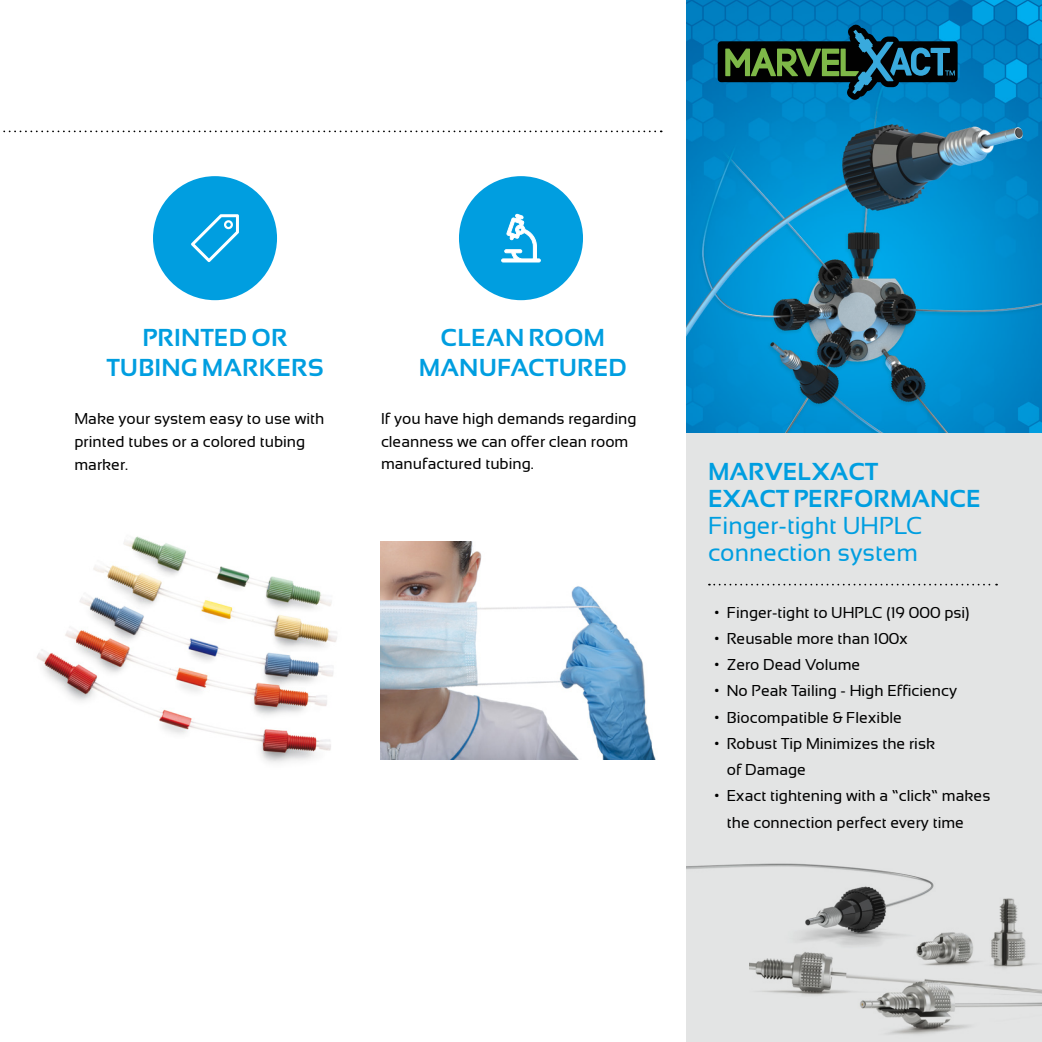
<style>
.page{position:relative;width:1042px;height:1042px;background:#fff}
.page>*{position:absolute;margin:0;border:0;box-sizing:border-box;transform-origin:0 0}
.t1{font:700 24.5px/29.4px "Sansation";letter-spacing:.005em;color:#009ee0;text-align:center}
.t2{font:24.5px/27.1px "Sansation";color:#009ee0}
.t3{font:15.75px/22.8px "Sansation";color:#000}
</style>
<div class="page">
<div style="left:686px;top:0;width:356px;height:1042px;background:#e3e4e4"></div>
<img style="left:686px;top:0;width:356px;height:432px">
<svg style="left:3px;top:130px;width:659px;height:2px"></svg>
<div style="left:459px;top:176px;width:124px;height:124px;background:#009ee0;border-radius:50%"></div>
<svg style="left:501px;top:214px;width:40px;height:48px"></svg>
<div style="left:153px;top:176px;width:124px;height:124px;background:#009ee0;border-radius:50%"></div>
<svg style="left:191px;top:214px;width:48px;height:48px"></svg>
<img style="left:36px;top:536px;width:301px;height:227px">
<img style="left:380px;top:542px;width:276px;height:218px">
<img style="left:860px;top:898px;width:182px;height:137px">
<svg style="left:709px;top:584px;width:288px;height:1px"></svg>
<svg style="left:717px;top:24px;width:240px;height:76px;background:#135c6f"></svg>
<img style="left:686px;top:863px;width:267px;height:134px">
<h1 class="t1" style="left:107px;top:323px;width:218px">PRINTED OR<br>TUBING MARKERS</h1>
<h1 class="t1" style="left:419px;top:323px;width:210px">CLEAN ROOM<br>MANUFACTURED</h1>
<p class="t3" style="left:74px;top:407px;width:251px">Make your system easy to use with printed tubes or a colored tubing marker.</p>
<p class="t3" style="left:381px;top:407px;width:257px">If you have high demands regarding cleanness we can offer clean room manufactured tubing.</p>
<h1 class="t1" style="left:708px;top:458px;width:274px;line-height:27.1px;text-align:left">MARVELXACT<br>EXACT PERFORMANCE</h1>
<h1 class="t2" style="left:708px;top:512px;width:216px">Finger-tight UHPLC connection system</h1>
<p class="t3" style="left:714px;top:601px;width:257px">• Finger-tight to UHPLC (19 000 psi)</p>
<p class="t3" style="left:714px;top:627px;width:195px">• Reusable more than 100x</p>
<p class="t3" style="left:714px;top:653px;width:156px">• Zero Dead Volume –</p>
<p class="t3" style="left:714px;top:679px;width:244px">• No Peak Tailing - High Efficiency</p>
<p class="t3" style="left:714px;top:706px;width:189px">• Biocompatible &amp; Flexible</p>
<p class="t3" style="left:727px;top:730px;width:210px;line-height:26.2px;text-indent:-12px">• Robust Tip Minimizes the risk of Damage</p>
<p class="t3" style="left:727px;top:783px;width:265px;line-height:26.2px;text-indent:-12px">• Exact tightening with a ”click” makes the connection perfect every time</p>
</div>
